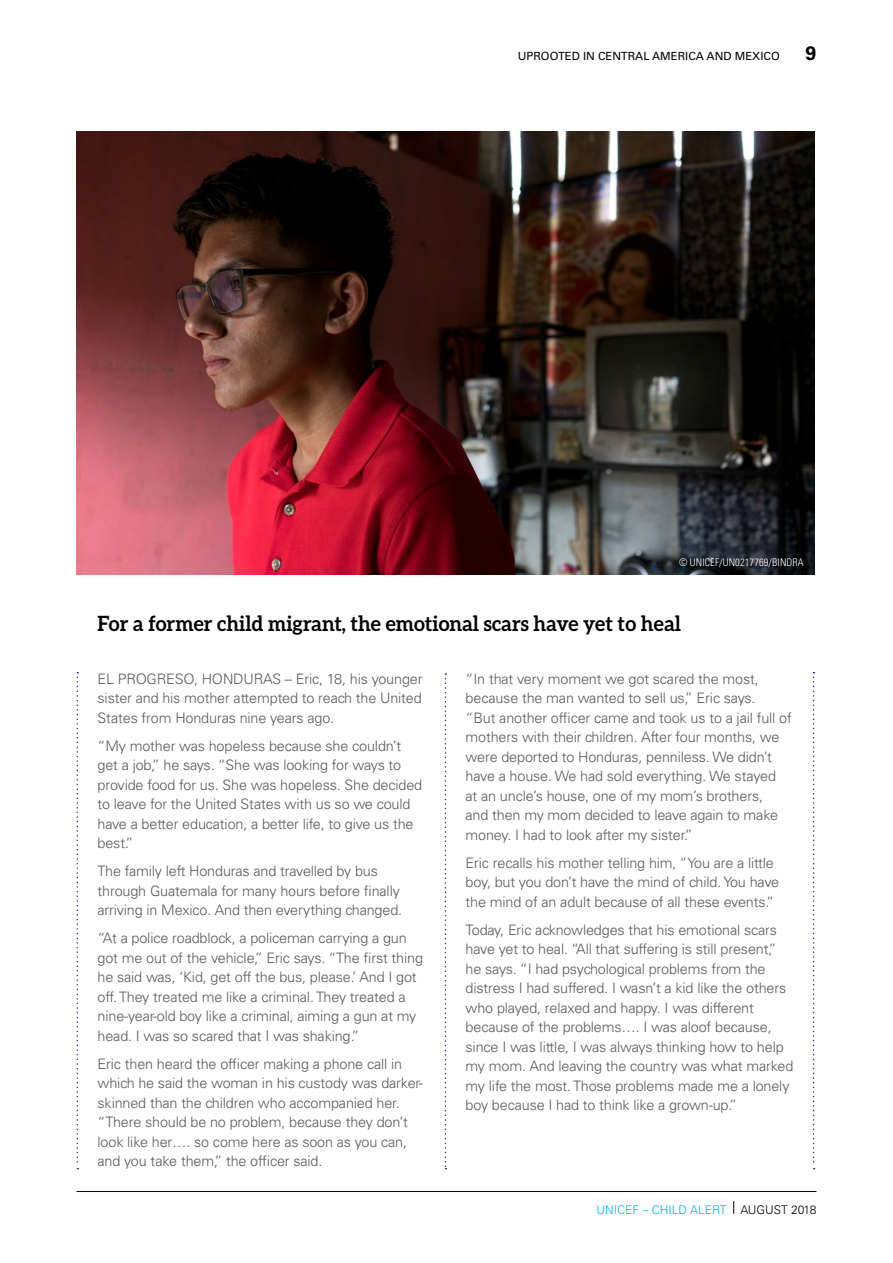
<style>
.page{position:relative;width:893px;height:1263px;background:#fff}
.page>*{position:absolute;margin:0;border:0;box-sizing:border-box;transform-origin:0 0}
.t1{font:700 21px "Aleo";color:#000;scale:.96 1}
.t2{font:700 19.5px "Univers LT Std";color:#000}
.t3{font:300 14.4px/19.5px "Univers LT Std";letter-spacing:-.01em;color:#58595b}
.t4{font:300 12px "Univers LT Std";color:#00aeef}
.t5{font:11.25px "Univers LT Std";color:#000}
.t6{font:300 condensed 10.5px "Univers LT Std";letter-spacing:.01em;color:#fff}
.s1{color:#000}
</style>
<div class="page">
<hr style="left:77px;top:1191px;width:739px;height:1px;background:#000">
<svg style="left:733px;top:1201px;width:1px;height:13px"></svg>
<svg style="left:77px;top:672px;width:1px;height:497px"></svg>
<svg style="left:445px;top:673px;width:1px;height:496px"></svg>
<svg style="left:813px;top:672px;width:2px;height:497px"></svg>
<img style="left:77px;top:132px;width:737px;height:442px">
<p class="t5" style="left:518px;top:50px;width:263px">UPROOTED IN CENTRAL AMERICA AND MEXICO</p>
<h2 class="t2" style="left:806px;top:42px;width:12px">9</h2>
<p class="t6" style="left:679px;top:556px;width:126px">© UNICEF/UN0217769/BINDRA</p>
<h1 class="t1" style="left:98px;top:611px;width:609px">For a former child migrant, the emotional scars have yet to heal</h1>
<p class="t3" style="left:98px;top:669px;width:326px;text-align:justify">EL PROGRESO, HONDURAS – Eric, 18, his younger sister and his mother attempted to reach the United States from Honduras nine years ago.</p>
<p class="t3" style="left:98px;top:736px;width:326px">“My mother was hopeless because she couldn’t get a job,” he says. “She was looking for ways to provide food for us. She was hopeless. She decided to leave for the United States with us so we could have a better education, a better life, to give us the best.”</p>
<p class="t3" style="left:98px;top:861px;width:306px">The family left Honduras and travelled by bus through Guatemala for many hours before finally arriving in Mexico. And then everything changed.</p>
<p class="t3" style="left:98px;top:928px;width:327px">“At a police roadblock, a policeman carrying a gun got me out of the vehicle,” Eric says. “The first thing he said was, ‘Kid, get off the bus, please.’ And I got off. They treated me like a criminal. They treated a nine-year-old boy like a criminal, aiming a gun at my head. I was so scared that I was shaking.”</p>
<p class="t3" style="left:98px;top:1054px;width:327px">Eric then heard the officer making a phone call in which he said the woman in his custody was darker&shy;skinned than the children who accompanied her. “There should be no problem, because they don’t look like her…. so come here as soon as you can, and you take them,” the officer said.</p>
<p class="t3" style="left:466px;top:669px;width:328px">“In that very moment we got scared the most, because the man wanted to sell us,” Eric says.<br>“But another officer came and took us to a jail full of mothers with their children. After four months, we were deported to Honduras, penniless. We didn’t have a house. We had sold everything. We stayed<br>at an uncle’s house, one of my mom’s brothers,<br>and then my mom decided to leave again to make money. I had to look after my sister.”</p>
<p class="t3" style="left:466px;top:853px;width:315px">Eric recalls his mother telling him, “You are a little boy, but you don’t have the mind of child. You have the mind of an adult because of all these events.”</p>
<p class="t3" style="left:466px;top:920px;width:329px">Today, Eric acknowledges that his emotional scars have yet to heal. “All that suffering is still present,” he says. “I had psychological problems from the distress I had suffered. I wasn’t a kid like the others who played, relaxed and happy. I was different because of the problems…. I was aloof because, since I was little, I was always thinking how to help my mom. And leaving the country was what marked my life the most. Those problems made me a lonely boy because I had to think like a grown-up.”</p>
<p class="t4" style="left:596px;top:1202px;width:221px">UNICEF – CHILD ALERT <span class="s1">AUGUST 2018</span></p>
</div>
